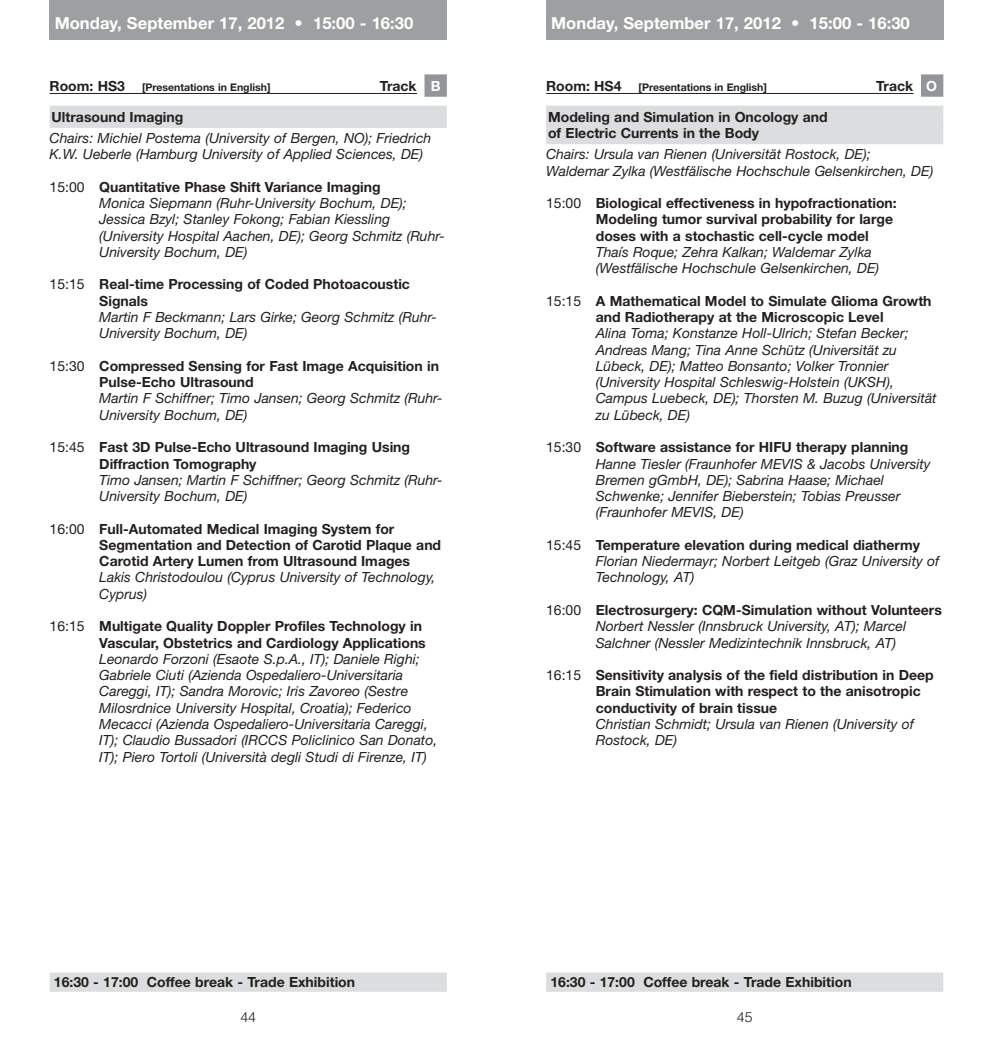
<style>
.page{position:relative;width:993px;height:1042px;background:#fff}
.page>*{position:absolute;margin:0;border:0;box-sizing:border-box;transform-origin:0 0}
.t1{font:700 16.62px "Helvetica Neue LT Std";color:#fff}
.t2{font:italic 14px/16.3px "Helvetica Neue LT Std";color:#231f20}
.t3{font:700 14px/16.3px "Helvetica Neue LT Std";color:#231f20}
.t4{font:300 14px "Helvetica LT";color:#231f20}
.t5{font:700 10.5px "Helvetica Neue LT Std";color:#231f20}
.s1{font-size:14px}
.s2{color:#fff}
.s3{font-style:normal}
.s4{font-weight:700;font-style:normal}
.s5{font-weight:400}
</style>
<div class="page">
<div style="left:920px;top:74px;width:23px;height:23px;background:#939598"></div>
<hr style="left:546px;top:93px;width:367px;height:1px;background:#231f20">
<div style="left:546px;top:106px;width:397px;height:22px;background:#dcddde"></div>
<div style="left:546px;top:125px;width:397px;height:19px;background:#dcddde"></div>
<div style="left:546px;top:0;width:397px;height:40px;background:#9d9fa1"></div>
<div style="left:546px;top:972px;width:397px;height:20px;background:#dcddde"></div>
<div style="left:424px;top:74px;width:22px;height:23px;background:#939598"></div>
<hr style="left:50px;top:93px;width:367px;height:1px;background:#231f20">
<div style="left:50px;top:106px;width:396px;height:22px;background:#dcddde"></div>
<div style="left:50px;top:0;width:396px;height:40px;background:#9d9fa1"></div>
<div style="left:50px;top:972px;width:396px;height:20px;background:#dcddde"></div>
<p class="t1" style="left:55px;top:17px;width:360px">Monday, September 17, 2012 • 15:00 - 16:30</p>
<p class="t1" style="left:551px;top:17px;width:360px">Monday, September 17, 2012 • 15:00 - 16:30</p>
<p class="t5" style="left:50px;top:83px;width:222px"><span class="s1">Room: HS3</span> [Presentations in English]</p>
<p class="t3" style="left:379px;top:79px;width:62px">Track <span class="s2">B</span></p>
<p class="t3" style="left:52px;top:110px;width:133px">Ultrasound Imaging</p>
<p class="t2" style="left:50px;top:131px;width:383px">Chairs: Michiel Postema (University of Bergen, NO); Friedrich<br>K.W. Ueberle (Hamburg University of Applied Sciences, DE)</p>
<p class="t2" style="left:99px;top:180px;width:347px;text-indent:-50px"><span class="s3">15:00</span> <span class="s4">Quantitative Phase Shift Variance Imaging<br></span>Monica Siepmann (Ruhr-University Bochum, DE); Jessica Bzyl; Stanley Fokong; Fabian Kiessling (University Hospital Aachen, DE); Georg Schmitz (Ruhr-University Bochum, DE)</p>
<p class="t3" style="left:99px;top:278px;width:312px;text-indent:-50px"><span class="s5">15:15</span> Real-time Processing of Coded Photoacoustic<br>Signals</p>
<p class="t2" style="left:99px;top:310px;width:339px">Martin F Beckmann; Lars Girke; Georg Schmitz (Ruhr-<br>University Bochum, DE)</p>
<p class="t3" style="left:99px;top:359px;width:341px;text-indent:-50px"><span class="s5">15:30</span> Compressed Sensing for Fast Image Acquisition in<br>Pulse-Echo Ultrasound</p>
<p class="t2" style="left:99px;top:392px;width:345px">Martin F Schiffner; Timo Jansen; Georg Schmitz (Ruhr-<br>University Bochum, DE)</p>
<p class="t3" style="left:99px;top:440px;width:312px;text-indent:-50px"><span class="s5">15:45</span> Fast 3D Pulse-Echo Ultrasound Imaging Using<br>Diffraction Tomography</p>
<p class="t2" style="left:99px;top:473px;width:345px">Timo Jansen; Martin F Schiffner; Georg Schmitz (Ruhr-<br>University Bochum, DE)</p>
<p class="t3" style="left:99px;top:522px;width:343px;text-indent:-50px"><span class="s5">16:00</span> Full-Automated Medical Imaging System for<br>Segmentation and Detection of Carotid Plaque and<br>Carotid Artery Lumen from Ultrasound Images</p>
<p class="t2" style="left:99px;top:571px;width:337px">Lakis Christodoulou (Cyprus University of Technology,<br>Cyprus)</p>
<p class="t3" style="left:50px;top:619px;width:377px;text-align:right"><span class="s5">16:15</span> Multigate Quality Doppler Profiles Technology in<br>Vascular, Obstetrics and Cardiology Applications</p>
<p class="t2" style="left:99px;top:652px;width:339px">Leonardo Forzoni (Esaote S.p.A., IT); Daniele Righi; Gabriele Ciuti (Azienda Ospedaliero-Universitaria Careggi, IT); Sandra Morovic; Iris Zavoreo (Sestre Milosrdnice University Hospital, Croatia); Federico Mecacci (Azienda Ospedaliero-Universitaria Careggi, IT); Claudio Bussadori (IRCCS Policlinico San Donato, IT); Piero Tortoli (Università degli Studi di Firenze, IT)</p>
<p class="t5" style="left:546px;top:83px;width:222px"><span class="s1">Room: HS4</span> [Presentations in English]</p>
<p class="t3" style="left:876px;top:79px;width:62px">Track <span class="s2">O</span></p>
<p class="t3" style="left:548px;top:110px;width:281px">Modeling and Simulation in Oncology and of Electric Currents in the Body</p>
<p class="t2" style="left:546px;top:148px;width:388px">Chairs: Ursula van Rienen (Universität Rostock, DE);<br>Waldemar Zylka (Westfälische Hochschule Gelsenkirchen, DE)</p>
<p class="t3" style="left:595px;top:196px;width:302px;text-indent:-50px"><span class="s5">15:00</span> Biological effectiveness in hypofractionation:<br>Modeling tumor survival probability for large doses with a stochastic cell-cycle model</p>
<p class="t2" style="left:595px;top:245px;width:285px">Thaís Roque; Zehra Kalkan; Waldemar Zylka (Westfälische Hochschule Gelsenkirchen, DE)</p>
<p class="t3" style="left:546px;top:294px;width:387px;text-align:center"><span class="s5">15:15</span> A Mathematical Model to Simulate Glioma Growth and Radiotherapy at the Microscopic Level</p>
<p class="t2" style="left:595px;top:327px;width:342px">Alina Toma; Konstanze Holl-Ulrich; Stefan Becker; Andreas Mang; Tina Anne Schütz (Universität zu Lübeck, DE); Matteo Bonsanto; Volker Tronnier (University Hospital Schleswig-Holstein (UKSH), Campus Luebeck, DE); Thorsten M. Buzug (Universität zu Lübeck, DE)</p>
<p class="t2" style="left:595px;top:440px;width:336px;text-indent:-50px"><span class="s3">15:30</span> <span class="s4">Software assistance for HIFU therapy planning </span>Hanne Tiesler (Fraunhofer MEVIS &amp; Jacobs University Bremen gGmbH, DE); Sabrina Haase; Michael Schwenke; Jennifer Bieberstein; Tobias Preusser (Fraunhofer MEVIS, DE)</p>
<p class="t2" style="left:595px;top:538px;width:345px;text-indent:-50px"><span class="s3">15:45</span> <span class="s4">Temperature elevation during medical diathermy<br></span>Florian Niedermayr; Norbert Leitgeb (Graz University of<br>Technology, AT)</p>
<p class="t2" style="left:595px;top:603px;width:347px;text-indent:-50px"><span class="s3">16:00</span> <span class="s4">Electrosurgery: CQM-Simulation without Volunteers<br></span>Norbert Nessler (Innsbruck University, AT); Marcel<br>Salchner (Nessler Medizintechnik Innsbruck, AT)</p>
<p class="t3" style="left:595px;top:668px;width:339px;text-indent:-50px"><span class="s5">16:15</span> Sensitivity analysis of the field distribution in Deep<br>Brain Stimulation with respect to the anisotropic conductivity of brain tissue</p>
<p class="t2" style="left:595px;top:717px;width:320px">Christian Schmidt; Ursula van Rienen (University of<br>Rostock, DE)</p>
<p class="t3" style="left:54px;top:975px;width:302px">16:30 - 17:00 Coffee break - Trade Exhibition</p>
<p class="t3" style="left:550px;top:975px;width:302px">16:30 - 17:00 Coffee break - Trade Exhibition</p>
<p class="t4" style="left:240px;top:1010px;width:17px">44</p>
<p class="t4" style="left:736px;top:1010px;width:17px">45</p>
</div>
